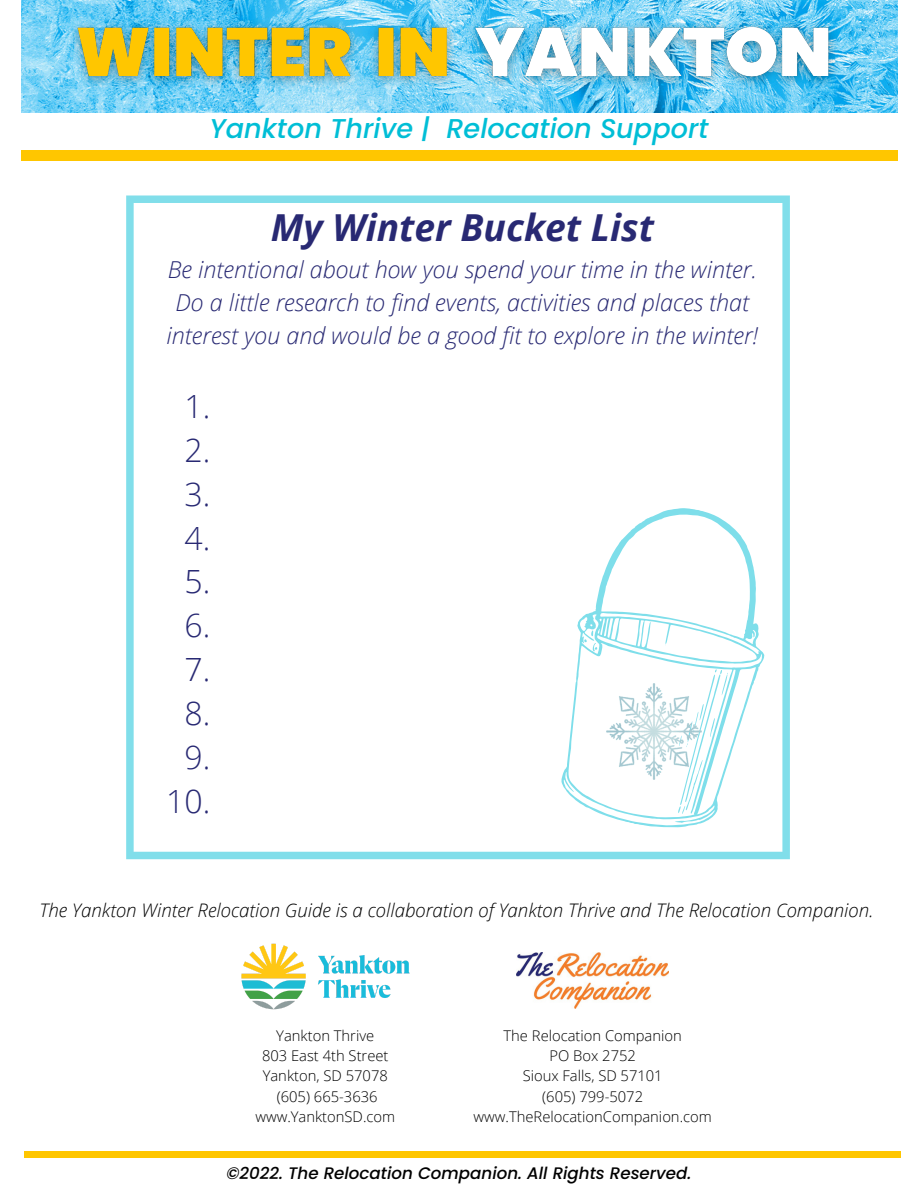
<style>
.page{position:relative;width:918px;height:1188px;background:#fff}
.page>*{position:absolute;margin:0;border:0;box-sizing:border-box;transform-origin:0 0}
.t1{font:italic 700 37.2px "Open Sans";color:#282973}
.t2{font:300 31.95px/43.8px "Open Sans";color:#282973;text-align:center}
.t3{font:italic 500 27.15px "Poppins";color:#00bed6}
.t4{font:italic 300 23.4px/32.7px "Open Sans";color:#282973;text-align:center}
.t5{font:italic 300 18.75px "Open Sans";color:#000}
.t6{font:italic 500 16.65px "Poppins";color:#000}
.t7{font:300 14.7px/20.2px "Open Sans";color:#000;text-align:center}
</style>
<div class="page">
<img style="left:21px;top:0;width:876px;height:112px">
<div style="left:21px;top:151px;width:876px;height:10px;background:#ffc600"></div>
<img style="left:59px;top:0;width:399px;height:113px">
<img style="left:458px;top:0;width:392px;height:113px">
<img style="left:242px;top:944px;width:167px;height:65px">
<img style="left:517px;top:953px;width:152px;height:56px">
<svg style="left:126px;top:195px;width:664px;height:664px"></svg>
<svg style="left:540px;top:490px;width:250px;height:353px"></svg>
<img style="left:606px;top:683px;width:96px;height:96px">
<div style="left:24px;top:1151px;width:877px;height:7px;background:#ffc600"></div>
<h3 class="t3" style="left:209px;top:109px;width:501px">Yankton Thrive | Relocation Support</h3>
<h1 class="t1" style="left:271px;top:202px;width:385px">My Winter Bucket List</h1>
<h3 class="t4" style="left:166px;top:253px;width:593px">Be intentional about how you spend your time in the winter.<br>Do a little research to find events, activities and places that interest you and would be a good fit to explore in the winter!</h3>
<h2 class="t2" style="left:166px;top:384px;width:46px">1.<br>2.<br>3.<br>4.<br>5.<br>6.<br>7.<br>8.<br>9.<br>10.</h2>
<p class="t5" style="left:40px;top:897px;width:836px">The Yankton Winter Relocation Guide is a collaboration of Yankton Thrive and The Relocation Companion.</p>
<p class="t7" style="left:255px;top:1025px;width:141px">Yankton Thrive<br>803 East 4th Street<br>Yankton, SD 57078 (605) 665-3636 www.YanktonSD.com</p>
<p class="t7" style="left:474px;top:1025px;width:240px">The Relocation Companion<br>PO Box 2752<br>Sioux Falls, SD 57101<br>(605) 799-5072 www.TheRelocationCompanion.com</p>
<p class="t6" style="left:226px;top:1162px;width:467px">©2022. The Relocation Companion. All Rights Reserved.</p>
</div>
